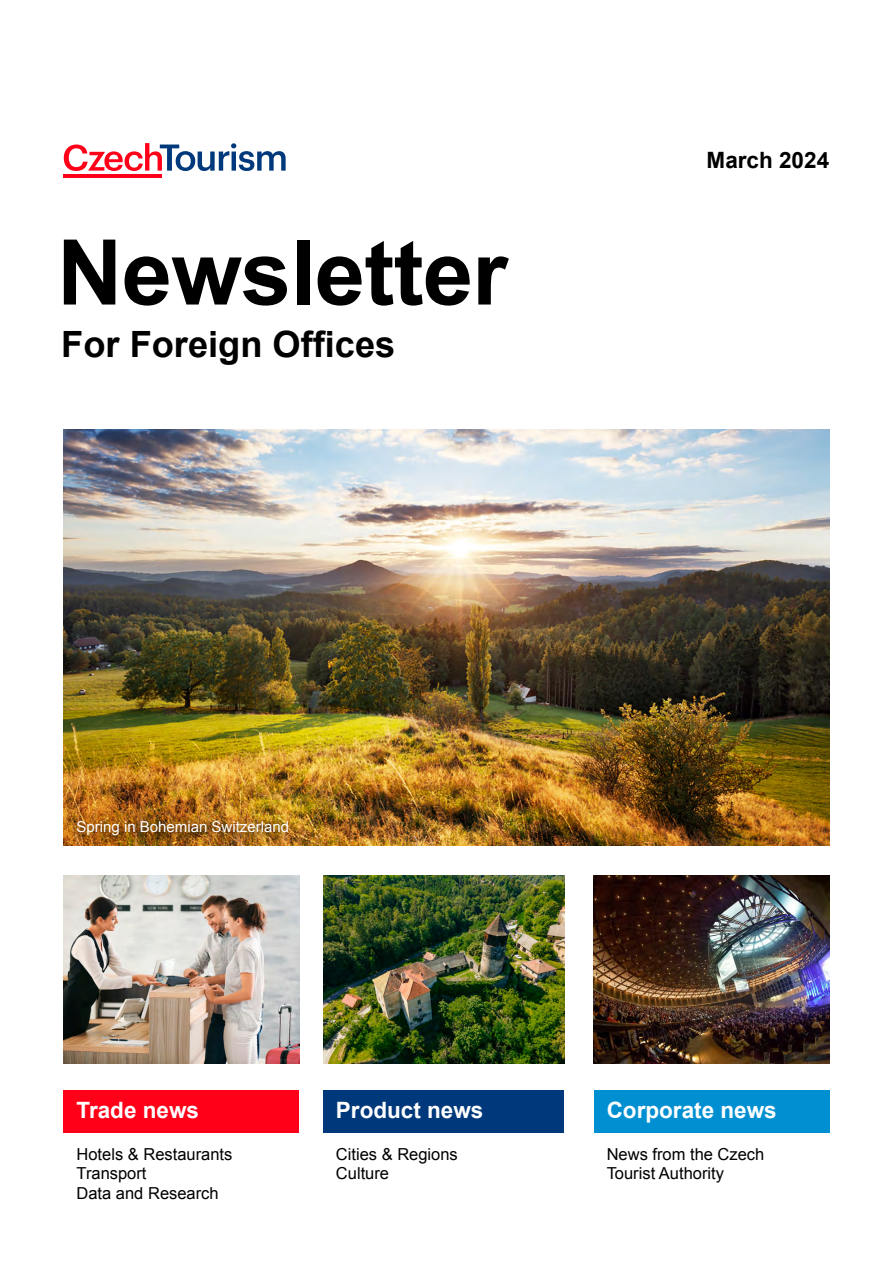
<style>
.page{position:relative;width:893px;height:1263px;background:#fff}
.page>*{position:absolute;margin:0;border:0;box-sizing:border-box;transform-origin:0 0}
.t1{font:700 90.75px "Arial";letter-spacing:-.01em;color:#000}
.t2{font:700 36.15px "Arial";color:#000}
.t3{font:700 22.5px "Arial";color:#fff}
.t4{font:700 22.5px "Arial";color:#000}
.t5{font:16.5px/19.8px "Arial";color:#000}
.t6{font:15px "Arial";color:#fff}
</style>
<div class="page">
<img style="left:64px;top:875px;width:235px;height:188px">
<img style="left:323px;top:875px;width:241px;height:188px">
<img style="left:594px;top:875px;width:235px;height:188px">
<div style="left:64px;top:1090px;width:235px;height:43px;background:#ff0018"></div>
<div style="left:323px;top:1090px;width:241px;height:43px;background:#00397b"></div>
<div style="left:594px;top:1090px;width:235px;height:43px;background:#0090d2"></div>
<img style="left:64px;top:429px;width:765px;height:416px">
<hr style="left:64px;top:174px;width:98px;height:3px;background:#ff0018">
<svg style="left:64px;top:143px;width:222px;height:28px"></svg>
<div style="left:65px;top:815px;width:229px;height:31px;background:#000;opacity:.58"></div>
<h1 class="t1" style="left:57px;top:213px;width:452px">Newsletter</h1>
<h2 class="t2" style="left:61px;top:320px;width:335px">For Foreign Offices</h2>
<h3 class="t4" style="left:707px;top:146px;width:124px">March 2024</h3>
<p class="t6" style="left:77px;top:816px;width:214px">Spring in Bohemian Switzerland</p>
<h3 class="t3" style="left:77px;top:1095px;width:124px">Trade news</h3>
<p class="t5" style="left:77px;top:1144px;width:157px">Hotels &amp; Restaurants<br>Transport<br>Data and Research</p>
<h3 class="t3" style="left:336px;top:1095px;width:149px">Product news</h3>
<p class="t5" style="left:336px;top:1144px;width:123px">Cities &amp; Regions<br>Culture</p>
<h3 class="t3" style="left:607px;top:1095px;width:172px">Corporate news</h3>
<p class="t5" style="left:607px;top:1144px;width:159px">News from the Czech<br>Tourist Authority</p>
</div>
